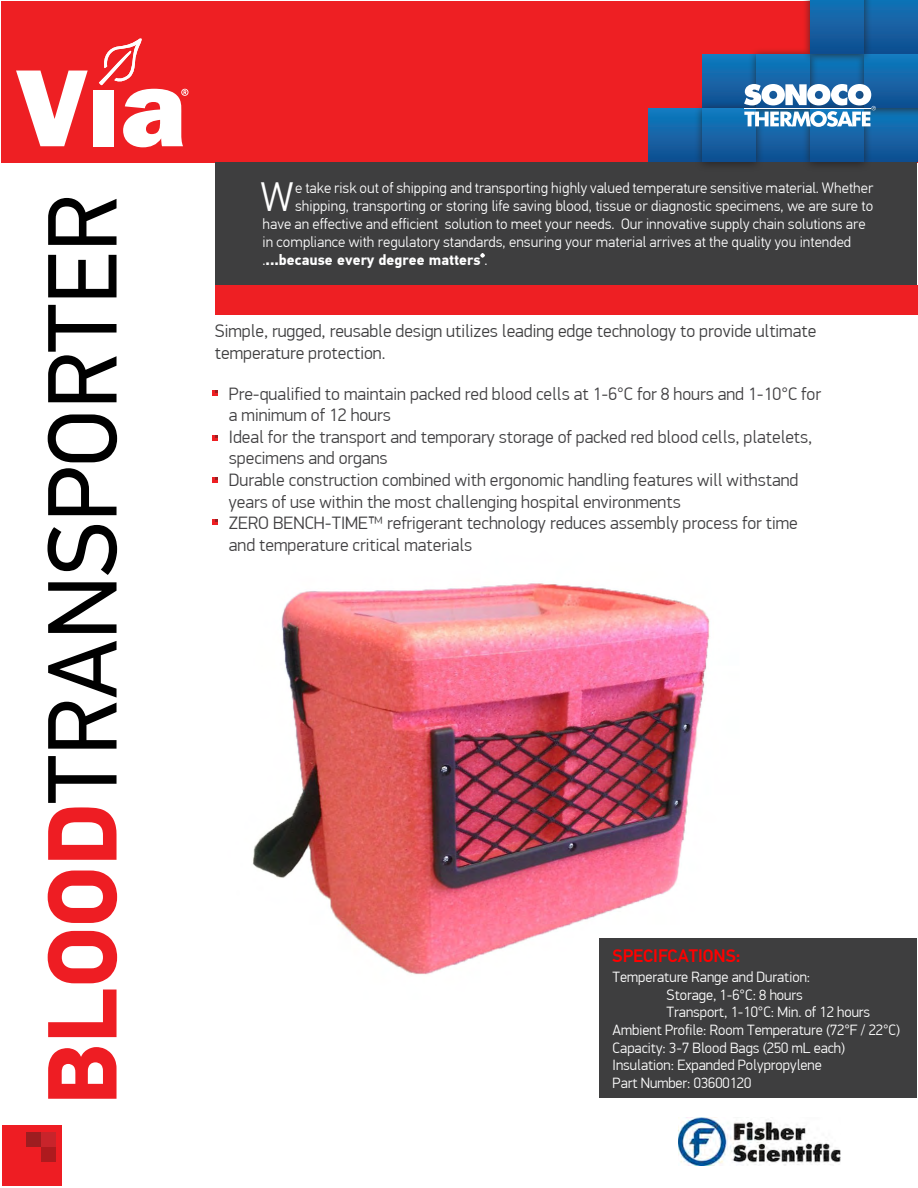
<style>
.page{position:relative;width:918px;height:1188px;background:#fff}
.page>*{position:absolute;margin:0;border:0;box-sizing:border-box;transform-origin:0 0}
.t1{font:98.25px "PF Din Text Pro";color:#000}
.t2{font:300 40.8px "PF Din Text Pro";color:#fff}
.t3{font:300 18px/21.6px "PF Din Display Pro";color:#414042}
.t4{font:300 18px/21.6px "PF Din Display Pro";color:#3e3e3f}
.t5{font:500 18px "PF Din Text Pro";color:#f00}
.t6{font:300 15px "PF Din Text Pro";color:#fff}
.t7{font:300 15px "PF Din Display Pro";color:#fff}
.t8{font:700 15px "PF Din Text Pro";color:#fff}
.s1{font-weight:700;color:#ee1d23}
.s2{font-style:inherit}
.s3{font-weight:300}
</style>
<div class="page">
<div style="left:215px;top:285px;width:703px;height:30px;background:#ee1f23"></div>
<div style="left:1px;top:1px;width:917px;height:162px;background:#ee1f23"></div>
<img style="left:252px;top:583px;width:458px;height:392px">
<div style="left:599px;top:938px;width:318px;height:159px;background:#3e3e3f"></div>
<div style="left:215px;top:162px;width:702px;height:123px;background:#3e3e3f"></div>
<div style="left:648px;top:108px;width:54px;height:54px;background:linear-gradient(to bottom,#127cc1,#134e90)"></div>
<svg style="left:764px;top:127px;width:38px;height:35px"></svg>
<svg style="left:872px;top:118px;width:46px;height:44px;background:#1360a2"></svg>
<svg style="left:702px;top:54px;width:46px;height:47px;background:#1368ab"></svg>
<div style="left:810px;top:54px;width:54px;height:54px;background:#156aae"></div>
<div style="left:748px;top:47px;width:70px;height:71px;background:#231f20;opacity:.75"></div>
<div style="left:756px;top:54px;width:54px;height:54px;background:linear-gradient(to right,#1270b4,#136db1)"></div>
<div style="left:856px;top:47px;width:62px;height:71px;background:#231f20;opacity:.75"></div>
<div style="left:864px;top:54px;width:54px;height:54px;background:linear-gradient(to bottom,#127cc1,#134e90)"></div>
<div style="left:694px;top:101px;width:70px;height:71px;background:#231f20;opacity:.75"></div>
<div style="left:702px;top:108px;width:54px;height:54px;background:linear-gradient(to bottom,#127cc1,#134e90)"></div>
<div style="left:802px;top:101px;width:70px;height:71px;background:#231f20;opacity:.75"></div>
<svg style="left:810px;top:127px;width:54px;height:35px;background:#145c9e"></svg>
<svg style="left:744px;top:84px;width:132px;height:43px;background:#99bbd6"></svg>
<div style="left:864px;top:0;width:54px;height:54px;background:linear-gradient(to bottom,#1673b6,#114e90)"></div>
<div style="left:802px;top:0;width:70px;height:64px;background:#231f20;opacity:.75"></div>
<div style="left:810px;top:0;width:54px;height:54px;background:linear-gradient(to bottom,#1673b6,#114e90)"></div>
<svg style="left:212px;top:390px;width:6px;height:6px"></svg>
<svg style="left:212px;top:435px;width:6px;height:6px"></svg>
<svg style="left:212px;top:477px;width:6px;height:6px"></svg>
<svg style="left:16px;top:71px;width:72px;height:75px"></svg>
<div style="left:93px;top:90px;width:21px;height:56px;background:#fff"></div>
<svg style="left:99px;top:38px;width:89px;height:109px"></svg>
<svg style="left:212px;top:519px;width:6px;height:6px"></svg>
<div style="left:2px;top:1125px;width:59px;height:61px;background:#ee1d23"></div>
<img style="left:678px;top:1117px;width:162px;height:49px">
<div style="left:41px;top:1132px;width:14px;height:15px;background:#c8242b"></div>
<div style="left:26px;top:1132px;width:15px;height:15px;background:#9d1d20"></div>
<div style="left:41px;top:1147px;width:14px;height:14px;background:#ae1a1e"></div>
<h1 class="t1" style="left:25px;top:1106px;width:913px;rotate:-90deg"><span class="s1">BLOOD</span>TRANSPORT<span class="s2">ER</span></h1>
<p class="t2" style="left:260px;top:174px;width:35px">W</p>
<p class="t6" style="left:295px;top:179px;width:580px">e take risk out of shipping and transporting highly valued temperature sensitive material. Whether</p>
<p class="t6" style="left:295px;top:197px;width:580px">shipping, transporting or storing life saving blood, tissue or diagnostic specimens, we are sure to</p>
<p class="t6" style="left:263px;top:215px;width:605px">have an effective and efficient solution to meet your needs. Our innovative supply chain solutions are</p>
<p class="t6" style="left:263px;top:233px;width:590px">in compliance with regulatory standards, ensuring your material arrives at the quality you intended</p>
<p class="t8" style="left:263px;top:251px;width:227px"><span class="s3">.</span>...because every degree matters<sup>®</sup><span class="s3">.</span></p>
<p class="t4" style="left:215px;top:321px;width:603px">Simple, rugged, reusable design utilizes leading edge technology to provide ultimate temperature protection.</p>
<p class="t3" style="left:229px;top:383px;width:594px">Pre-qualified to maintain packed red blood cells at 1-6°C for 8 hours and 1-10°C for a minimum of 12 hours<br>Ideal for the transport and temporary storage of packed red blood cells, platelets, specimens and organs<br>Durable construction combined with ergonomic handling features will withstand years of use within the most challenging hospital environments<br>ZERO BENCH-TIME™ refrigerant technology reduces assembly process for time and temperature critical materials</p>
<p class="t5" style="left:613px;top:945px;width:130px">SPECIFCATIONS:</p>
<p class="t7" style="left:613px;top:968px;width:199px">Temperature Range and Duration:</p>
<p class="t7" style="left:667px;top:986px;width:138px">Storage, 1-6°C: 8 hours</p>
<p class="t7" style="left:667px;top:1004px;width:205px">Transport, 1-10°C: Min. of 12 hours</p>
<p class="t7" style="left:613px;top:1021px;width:289px">Ambient Profile: Room Temperature (72°F / 22°C)</p>
<p class="t7" style="left:613px;top:1039px;width:234px">Capacity: 3-7 Blood Bags (250 mL each)</p>
<p class="t7" style="left:613px;top:1057px;width:211px">Insulation: Expanded Polypropylene</p>
<p class="t7" style="left:613px;top:1074px;width:140px">Part Number: 03600120</p>
</div>
